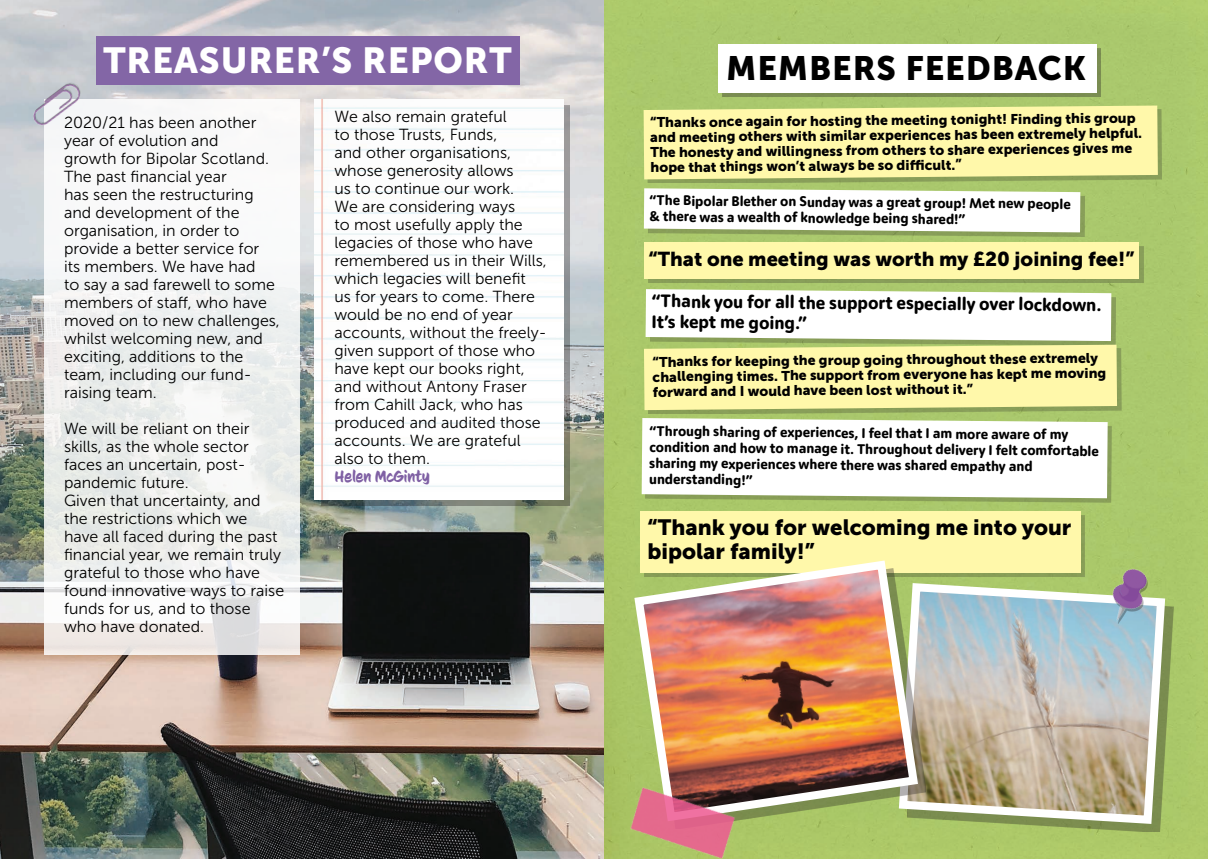
<style>
.page{position:relative;width:1208px;height:859px;background:#fff}
.page>*{position:absolute;margin:0;border:0;box-sizing:border-box;transform-origin:0 0}
.HEADING_2{font:36px "Museo Sans 900";letter-spacing:.025em;color:#fff}
.HEADING_2-2{font:33.6px "Museo Sans 900";letter-spacing:.025em;color:#000}
.HEADING_2-3{font:22px/24px "Museo Sans 900";color:#000}
.HEADING_2-4{font:20px "Museo Sans 900";color:#000}
.HEADING_2-5{font:700 17.9px/21.9px "Moniker Basic";color:#000}
.HEADING_2-6{font:16px/18px "Museo Sans 300";color:#000}
.HEADING_2-7{font:16px "CC Sign Language";color:#7f60a4}
.HEADING_2-8{font:14px/14.7px "Museo Sans 900";color:#000}
.HEADING_2-9{font:700 14px/16.4px "Moniker Basic";color:#000}
</style>
<div class="page">
<div style="left:604px;top:0;width:604px;height:859px;background:#abc96c"></div>
<div style="left:647px;top:110px;width:515px;height:73px;background:#231f20;opacity:.25"></div>
<div style="left:643px;top:106px;width:514px;height:73px;background:#fff8aa"></div>
<img style="left:0;top:0;width:604px;height:859px">
<svg style="left:45px;top:99px;width:255px;height:556px;fill:#f3f3f2"></svg>
<div style="left:96px;top:36px;width:423px;height:49px;background:#8366a6"></div>
<div style="left:648px;top:192px;width:436px;height:44px;background:#231f20;opacity:.25"></div>
<svg style="left:644px;top:188px;width:436px;height:44px"></svg>
<div style="left:645px;top:422px;width:466px;height:80px;background:#231f20;opacity:.25"></div>
<svg style="left:641px;top:418px;width:466px;height:80px"></svg>
<div style="left:321px;top:105px;width:249px;height:401px;background:#231f20;opacity:.35"></div>
<img style="left:315px;top:99px;width:249px;height:401px">
<div style="left:648px;top:247px;width:495px;height:36px;background:#889e59"></div>
<div style="left:644px;top:243px;width:495px;height:36px;background:#fff8aa"></div>
<img style="left:15px;top:58px;width:96px;height:86px">
<div style="left:722px;top:48px;width:379px;height:49px;background:#7a8d52"></div>
<div style="left:718px;top:44px;width:379px;height:49px;background:#fff"></div>
<div style="left:907px;top:591px;width:266px;height:241px;background:#231f20;opacity:.35"></div>
<svg style="left:926px;top:579px;width:243px;height:249px"></svg>
<img style="left:1049px;top:512px;width:150px;height:154px">
<div style="left:648px;top:349px;width:473px;height:65px;background:#231f20;opacity:.25"></div>
<svg style="left:644px;top:289px;width:473px;height:121px"></svg>
<div style="left:644px;top:516px;width:440px;height:61px;background:#231f20;opacity:.25"></div>
<div style="left:640px;top:512px;width:440px;height:61px;background:#fff8aa"></div>
<img style="left:630px;top:556px;width:292px;height:270px">
<img style="left:568px;top:724px;width:211px;height:135px">
<p class="HEADING_2" style="left:103px;top:40px;width:410px">TREASURER’S REPORT</p>
<p class="HEADING_2-6" style="left:334px;top:108px;width:214px">We also remain grateful<br>to those Trusts, Funds,<br>and other organisations, whose generosity allows<br>us to continue our work.<br>We are considering ways<br>to most usefully apply the legacies of those who have remembered us in their Wills, which legacies will benefit<br>us for years to come. There would be no end of year accounts, without the freely&shy;given support of those who have kept our books right, and without Antony Fraser from Cahill Jack, who has produced and audited those accounts. We are grateful also to them.</p>
<p class="HEADING_2-7" style="left:334px;top:468px;width:97px">Helen McGinty</p>
<p class="HEADING_2-6" style="left:64px;top:113px;width:217px">2020/21 has been another year of evolution and<br>growth for Bipolar Scotland.<br>The past financial year<br>has seen the restructuring and development of the organisation, in order to provide a better service for<br>its members. We have had<br>to say a sad farewell to some members of staff, who have moved on to new challenges, whilst welcoming new, and exciting, additions to the team, including our fund&shy;raising team.</p>
<p class="HEADING_2-6" style="left:64px;top:419px;width:187px">We will be reliant on their skills, as the whole sector faces an uncertain, post&shy;pandemic future.</p>
<p class="HEADING_2-6" style="left:64px;top:491px;width:222px">Given that uncertainty, and the restrictions which we have all faced during the past financial year, we remain truly grateful to those who have found innovative ways to raise funds for us, and to those who have donated.</p>
<p class="HEADING_2-2" style="left:726px;top:49px;width:361px">MEMBERS FEEDBACK</p>
<p class="HEADING_2-8" style="left:650px;top:117px;width:493px;line-height:15px;rotate:-1deg">“Thanks once again for hosting the meeting tonight! Finding this group and meeting others with similar experiences has been extremely helpful.</p>
<p class="HEADING_2-8" style="left:650px;top:147px;width:483px;line-height:14.3px;rotate:-1deg">The honesty and willingness from others to share experiences gives me hope that things won’t always be so diffi cult.”</p>
<p class="HEADING_2-9" style="left:650px;top:190px;width:422px;rotate:1deg">“The Bipolar Blether on Sunday was a great group! Met new people &amp; there was a wealth of knowledge being shared!”</p>
<p class="HEADING_2-4" style="left:648px;top:248px;width:487px">“That one meeting was worth my £20 joining fee!”</p>
<p class="HEADING_2-5" style="left:652px;top:287px;width:451px;rotate:1deg">“Thank you for all the support especially over lockdown.<br>It’s kept me going.”</p>
<p class="HEADING_2-8" style="left:652px;top:356px;width:455px;rotate:-1deg">“Thanks for keeping the group going throughout these extremely challenging times. The support from everyone has kept me moving forward and I would have been lost without it.”</p>
<p class="HEADING_2-9" style="left:650px;top:420px;width:451px;rotate:1deg">“Through sharing of experiences, I feel that I am more aware of my condition and how to manage it. Throughout delivery I felt comfortable sharing my experiences where there was shared empathy and understanding!”</p>
<p class="HEADING_2-3" style="left:647px;top:515px;width:425px">“Thank you for welcoming me into your bipolar family!”</p>
</div>
